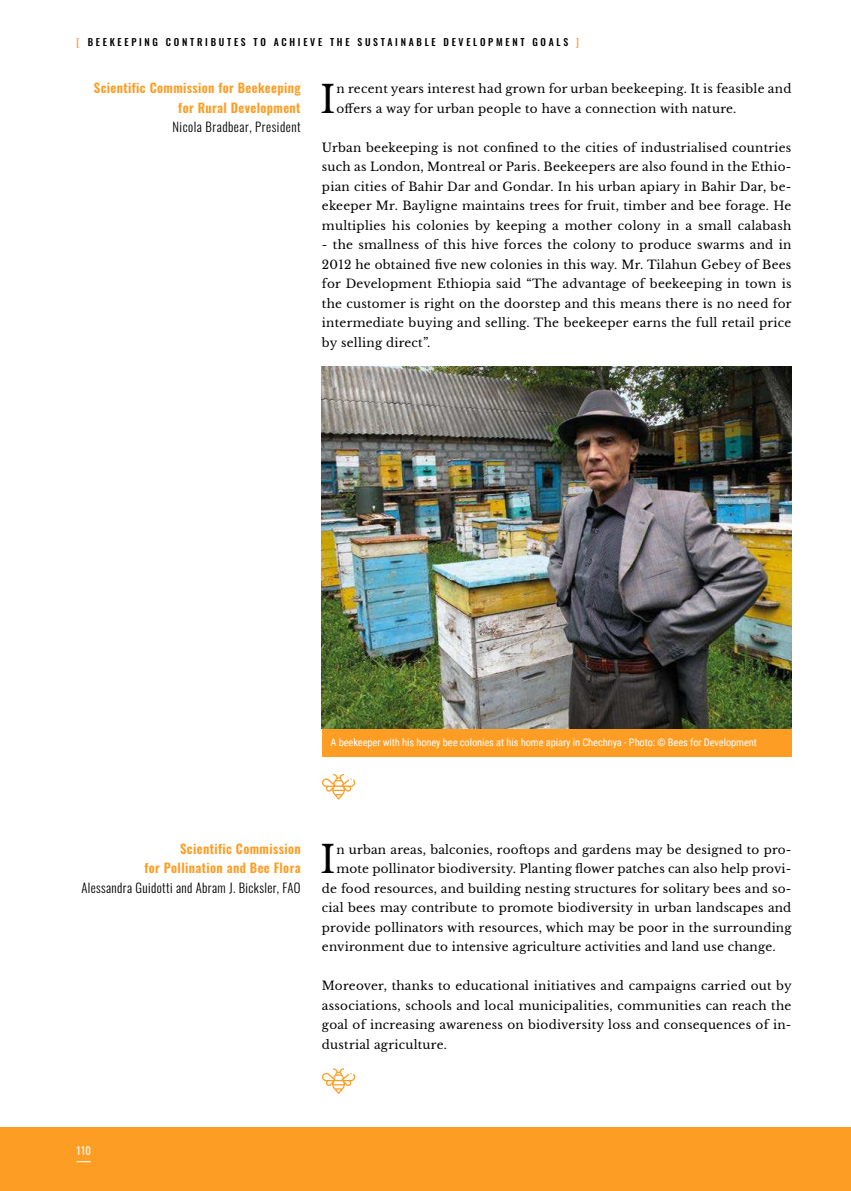
<style>
.page{position:relative;width:851px;height:1191px;background:#fff}
.page>*{position:absolute;margin:0;border:0;box-sizing:border-box;transform-origin:0 0}
.t1{font:37.35px "Libre Baskerville";color:#000}
.t2{font:600 12.75px/19.5px "Oswald";letter-spacing:.03em;color:#fd9d24;text-align:right}
.t3{font:300 12.75px "Oswald";letter-spacing:.03em;color:#000}
.t4{font:12px/19.5px "Libre Baskerville";letter-spacing:.015em;color:#000;text-align:justify}
.t5{font:10.5px "Roboto Condensed";letter-spacing:-.01em;color:#fff}
.t6{font:10.5px "Oswald";color:#fff}
.t7{font:500 9.75px "Oswald";letter-spacing:.28em;color:#000}
.s1{color:#fd9d24}
</style>
<div class="page">
<div style="left:0;top:1127px;width:850px;height:64px;background:#fd9d24"></div>
<svg style="left:77px;top:1161px;width:14px;height:1px"></svg>
<svg style="left:322px;top:1068px;width:33px;height:26px"></svg>
<svg style="left:322px;top:774px;width:33px;height:25px"></svg>
<div style="left:322px;top:728px;width:469px;height:28px;background:#fd9d24"></div>
<img style="left:322px;top:366px;width:469px;height:362px">
<p class="t7" style="left:77px;top:34px;width:504px"><span class="s1">[</span> BEEKEEPING CONTRIBUTES TO ACHIEVE THE SUSTAINABLE DEVELOPMENT GOALS <span class="s1">]</span></p>
<h1 class="t1" style="left:320px;top:76px;width:17px">I</h1>
<p class="t4" style="left:336px;top:79px;width:456px">n recent years interest had grown for urban beekeeping. It is feasible and offers a way for urban people to have a connection with nature.</p>
<p class="t4" style="left:322px;top:137px;width:471px">Urban beekeeping is not confined to the cities of industrialised countries such as London, Montreal or Paris. Beekeepers are also found in the Ethio&shy;pian cities of Bahir Dar and Gondar. In his urban apiary in Bahir Dar, be&shy;ekeeper Mr. Bayligne maintains trees for fruit, timber and bee forage. He multiplies his colonies by keeping a mother colony in a small calabash</p>
<p class="t4" style="left:322px;top:235px;width:471px">- the smallness of this hive forces the colony to produce swarms and in 2012 he obtained five new colonies in this way. Mr. Tilahun Gebey of Bees for Development Ethiopia said “The advantage of beekeeping in town is the customer is right on the doorstep and this means there is no need for intermediate buying and selling. The beekeeper earns the full retail price by selling direct”.</p>
<p class="t2" style="left:94px;top:77px;width:208px">Scientific Commission for Beekeeping for Rural Development</p>
<p class="t3" style="left:172px;top:115px;width:130px">Nicola Bradbear, President</p>
<p class="t5" style="left:330px;top:735px;width:428px">A beekeeper with his honey bee colonies at his home apiary in Chechnya - Photo: © Bees for Development</p>
<p class="t2" style="left:144px;top:837px;width:158px">Scientific Commission<br>for Pollination and Bee Flora</p>
<p class="t3" style="left:81px;top:876px;width:221px">Alessandra Guidotti and Abram J. Bicksler, FAO</p>
<h1 class="t1" style="left:320px;top:837px;width:17px">I</h1>
<p class="t4" style="left:336px;top:839px;width:456px">n urban areas, balconies, rooftops and gardens may be designed to pro-</p>
<p class="t4" style="left:336px;top:859px;width:456px">mote pollinator biodiversity. Planting flower patches can also help provi-</p>
<p class="t4" style="left:322px;top:878px;width:471px">de food resources, and building nesting structures for solitary bees and so-</p>
<p class="t4" style="left:322px;top:898px;width:471px">cial bees may contribute to promote biodiversity in urban landscapes and</p>
<p class="t4" style="left:322px;top:917px;width:471px">provide pollinators with resources, which may be poor in the surrounding</p>
<p class="t4" style="left:322px;top:937px;width:455px">environment due to intensive agriculture activities and land use change.</p>
<p class="t4" style="left:322px;top:976px;width:471px">Moreover, thanks to educational initiatives and campaigns carried out by associations, schools and local municipalities, communities can reach the goal of increasing awareness on biodiversity loss and consequences of in&shy;dustrial agriculture.</p>
<p class="t6" style="left:77px;top:1141px;width:16px">110</p>
</div>
